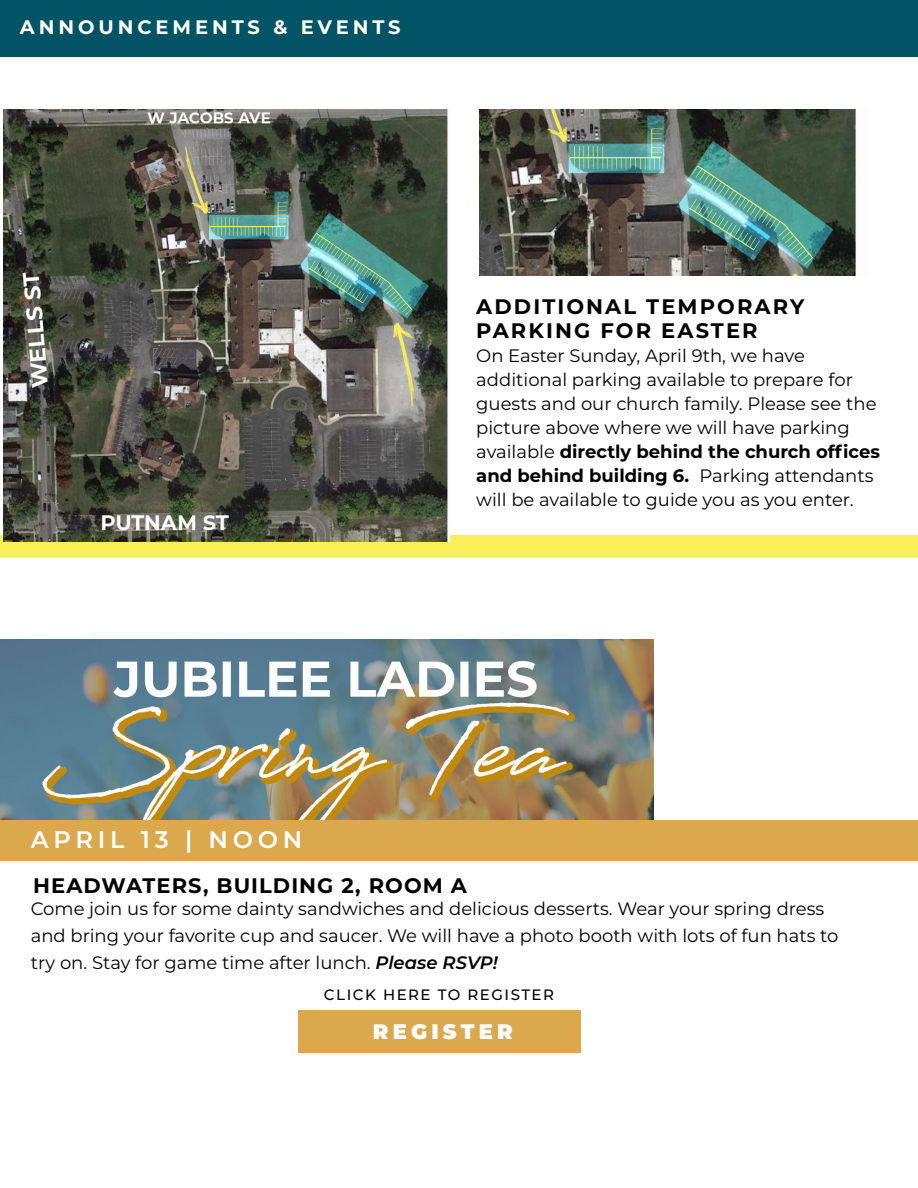
<style>
.page{position:relative;width:918px;height:1188px;background:#fff}
.page>*{position:absolute;margin:0;border:0;box-sizing:border-box;transform-origin:0 0}
.t1{font:600 24px "Montserrat";letter-spacing:.2em;color:#fff}
.t2{font:700 21px/24px "Montserrat";letter-spacing:.1em;color:#000}
.t3{font:700 21px "Montserrat";letter-spacing:.05em;color:#000}
.t4{font:900 21px "Montserrat";letter-spacing:.2em;color:#fff}
.t5{font:700 19.5px "Montserrat";letter-spacing:.2em;color:#fff}
.t6{font:18px/24px "Montserrat";color:#000}
.t7{font:500 15px "Montserrat";letter-spacing:.1em;color:#000}
.s1{font-weight:700}
.s2{font-weight:600;font-style:italic}
</style>
<div class="page">
<div style="left:0;top:0;width:918px;height:56px;background:#015463"></div>
<div style="left:0;top:535px;width:918px;height:22px;background:#f8ef5b"></div>
<img style="left:3px;top:110px;width:447px;height:432px">
<img style="left:480px;top:110px;width:376px;height:166px">
<img style="left:0;top:640px;width:653px;height:181px">
<div style="left:0;top:821px;width:918px;height:40px;background:#dba84e"></div>
<div style="left:298px;top:1010px;width:282px;height:42px;background:#dba84e"></div>
<p class="t5" style="left:20px;top:13px;width:382px">ANNOUNCEMENTS &amp; EVENTS</p>
<p class="t2" style="left:476px;top:293px;width:329px">ADDITIONAL TEMPORARY<br>PARKING FOR EASTER</p>
<p class="t6" style="left:476px;top:343px;width:405px">On Easter Sunday, April 9th, we have additional parking available to prepare for guests and our church family. Please see the picture above where we will have parking available <span class="s1">directly behind the church offices and behind building 6.</span> Parking attendants will be available to guide you as you enter.</p>
<h1 class="t1" style="left:31px;top:823px;width:273px">APRIL 13 | NOON</h1>
<p class="t3" style="left:33px;top:870px;width:435px">HEADWATERS, BUILDING 2, ROOM A</p>
<p class="t6" style="left:31px;top:894px;width:809px;line-height:27px">Come join us for some dainty sandwiches and delicious desserts. Wear your spring dress and bring your favorite cup and saucer. We will have a photo booth with lots of fun hats to try on. Stay for game time after lunch. <span class="s2">Please RSVP!</span></p>
<p class="t7" style="left:324px;top:985px;width:232px">CLICK HERE TO REGISTER</p>
<p class="t4" style="left:373px;top:1016px;width:141px">REGISTER</p>
</div>
